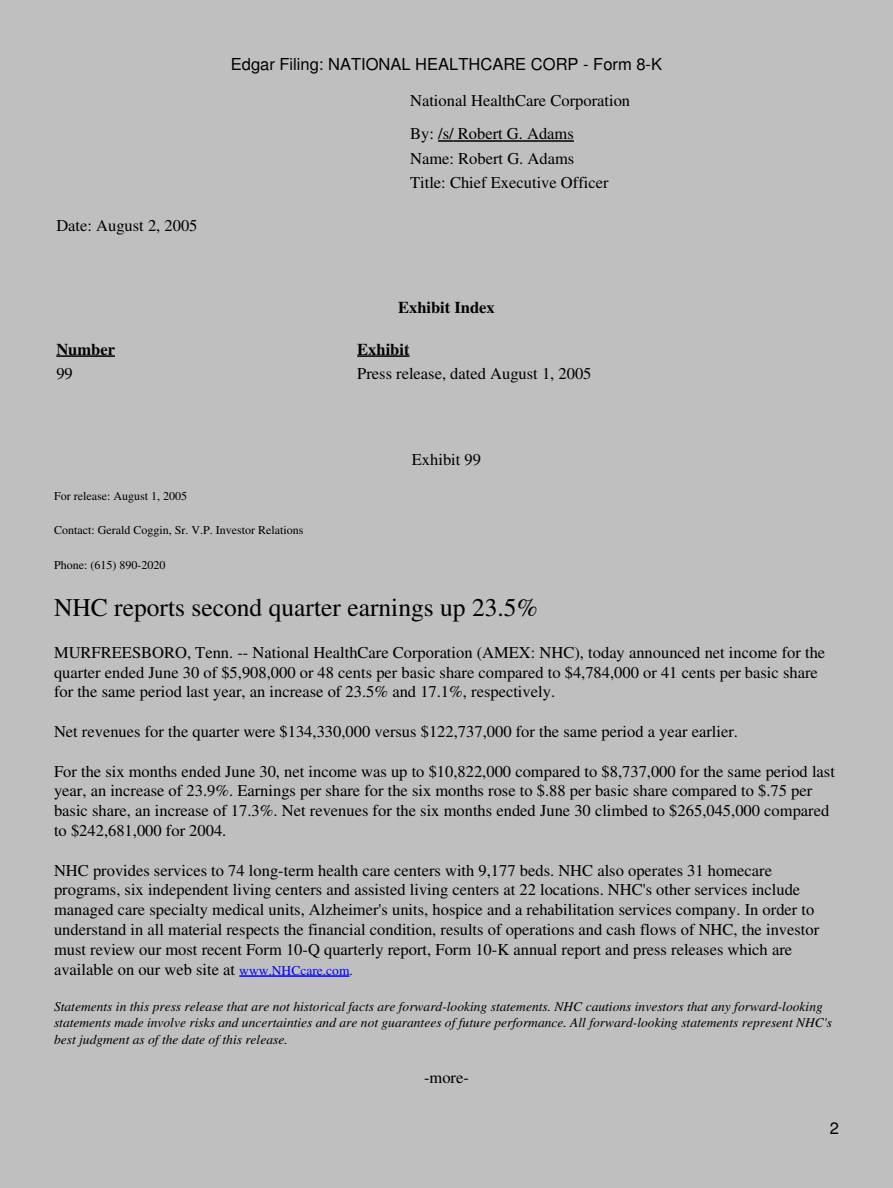
<style>
.page{position:relative;width:893px;height:1188px;background:#fff}
.page>*{position:absolute;margin:0;border:0;box-sizing:border-box;transform-origin:0 0}
.t1{font:25.5px "Times";color:#000}
.t2{font:16.5px/19.8px "Times";color:#000}
.t3{font:16.5px "Helvetica";color:#000}
.t4{font:700 16.5px "Times";color:#000}
.t5{font:italic 13.5px/16.2px "Times";color:#000}
.t6{font:12px "Times";color:#000}
.s1{font-size:13.5px;color:#00f}
.s2{font-size:13.5px}
</style>
<div class="page">
<div style="left:0;top:0;width:892px;height:1188px;background:#bfbfbf"></div>
<svg style="left:438px;top:140px;width:15px;height:2px"></svg>
<hr style="left:453px;top:140px;width:49px;height:2px;background:#000">
<hr style="left:502px;top:140px;width:21px;height:2px;background:#000">
<hr style="left:523px;top:140px;width:51px;height:2px;background:#000">
<hr style="left:56px;top:355px;width:59px;height:2px;background:#000">
<hr style="left:357px;top:355px;width:52px;height:2px;background:#000">
<hr style="left:239px;top:975px;width:110px;height:2px;background:#00f">
<p class="t3" style="left:231px;top:58px;width:432px">Edgar Filing: NATIONAL HEALTHCARE CORP - Form 8-K</p>
<p class="t2" style="left:56px;top:217px;width:143px">Date: August 2, 2005</p>
<p class="t2" style="left:410px;top:85px;width:221px;line-height:33.6px">National HealthCare Corporation<br>By: /s/ Robert G. Adams</p>
<p class="t2" style="left:410px;top:148px;width:200px;line-height:24.5px">Name: Robert G. Adams<br>Title: Chief Executive Officer</p>
<p class="t4" style="left:398px;top:302px;width:98px">Exhibit Index</p>
<p class="t4" style="left:56px;top:343px;width:60px">Number</p>
<p class="t4" style="left:357px;top:343px;width:54px">Exhibit</p>
<p class="t2" style="left:56px;top:365px;width:18px">99</p>
<p class="t2" style="left:357px;top:365px;width:236px">Press release, dated August 1, 2005</p>
<p class="t2" style="left:412px;top:451px;width:71px">Exhibit 99</p>
<p class="t6" style="left:54px;top:492px;width:134px">For release: August 1, 2005</p>
<p class="t6" style="left:54px;top:526px;width:251px">Contact: Gerald Coggin, Sr. V.P. Investor Relations</p>
<p class="t6" style="left:54px;top:560px;width:113px">Phone: (615) 890-2020</p>
<h1 class="t1" style="left:54px;top:599px;width:485px">NHC reports second quarter earnings up 23.5%</h1>
<p class="t2" style="left:54px;top:644px;width:772px">MURFREESBORO, Tenn. -- National HealthCare Corporation (AMEX: NHC), today announced net income for the quarter ended June 30 of $5,908,000 or 48 cents per basic share compared to $4,784,000 or 41 cents per basic share for the same period last year, an increase of 23.5% and 17.1%, respectively.</p>
<p class="t2" style="left:54px;top:723px;width:685px">Net revenues for the quarter were $134,330,000 versus $122,737,000 for the same period a year earlier.</p>
<p class="t2" style="left:54px;top:763px;width:782px">For the six months ended June 30, net income was up to $10,822,000 compared to $8,737,000 for the same period last year, an increase of 23.9%. Earnings per share for the six months rose to $.88 per basic share compared to $.75 per basic share, an increase of 17.3%. Net revenues for the six months ended June 30 climbed to $265,045,000 compared to $242,681,000 for 2004.</p>
<p class="t2" style="left:54px;top:862px;width:766px">NHC provides services to 74 long-term health care centers with 9,177 beds. NHC also operates 31 homecare programs, six independent living centers and assisted living centers at 22 locations. NHC's other services include managed care specialty medical units, Alzheimer's units, hospice and a rehabilitation services company. In order to understand in all material respects the financial condition, results of operations and cash flows of NHC, the investor must review our most recent Form 10-Q quarterly report, Form 10-K annual report and press releases which are available on our web site at <span class="s1">www.NHCcare.com</span><span class="s2">.</span></p>
<p class="t5" style="left:54px;top:1000px;width:779px">Statements in this press release that are not historical facts are forward-looking statements. NHC cautions investors that any forward-looking statements made involve risks and uncertainties and are not guarantees of future performance. All forward-looking statements represent NHC's best judgment as of the date of this release.</p>
<p class="t2" style="left:424px;top:1069px;width:46px">-more-</p>
<p class="t3" style="left:829px;top:1122px;width:11px">2</p>
</div>
